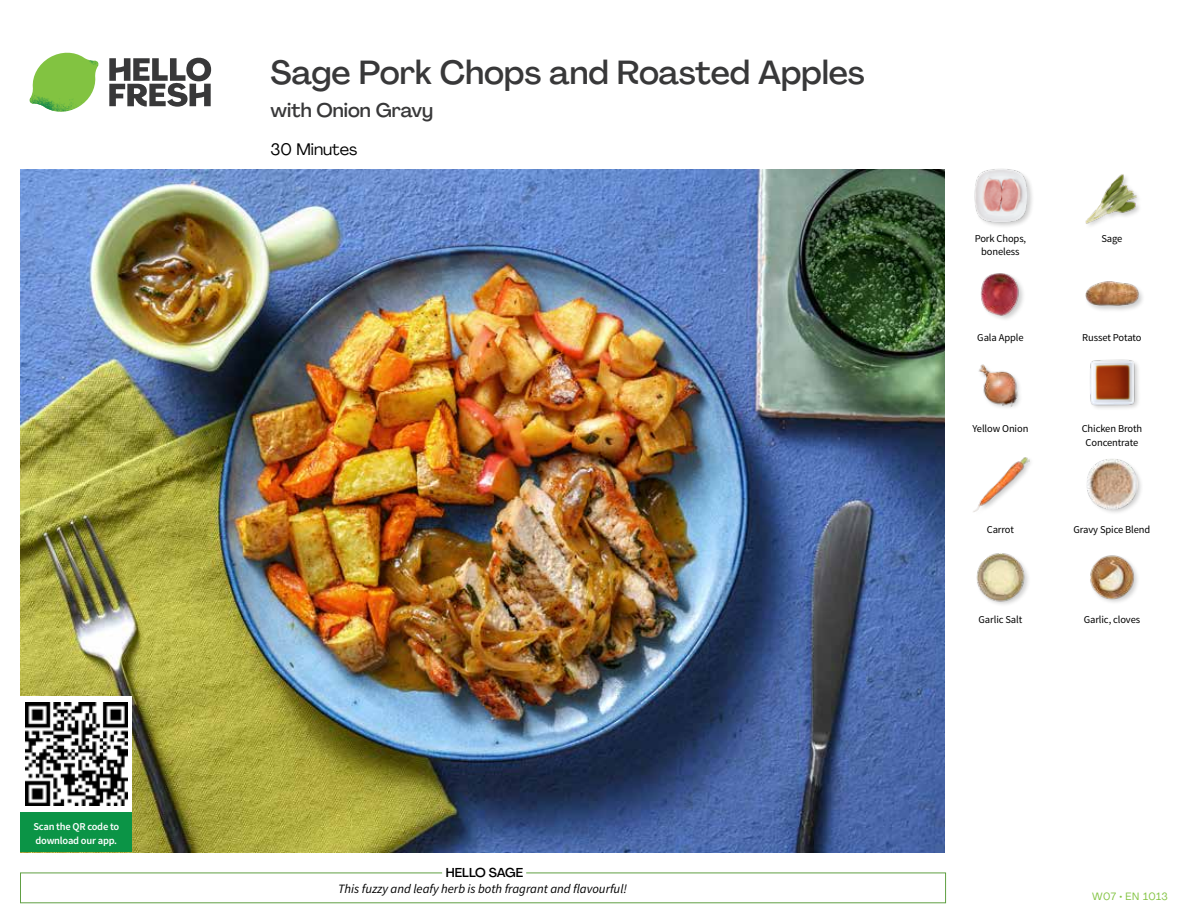
<style>
.page{position:relative;width:1188px;height:918px;background:#fff}
.page>*{position:absolute;margin:0;border:0;box-sizing:border-box;transform-origin:0 0}
.t1{font:500 33px "Agrandir";color:#383839}
.t2{font:500 19.5px "Agrandir";color:#383839}
.t3{font:16.5px "Agrandir";color:#000}
.t4{font:italic 12.75px "Source Sans Pro";color:#000}
.t5{font:500 12.75px "Agrandir";color:#000}
.t6{font:10.5px/13.5px "Source Sans Pro";letter-spacing:-.01em;color:#000;text-align:center}
.t7{font:600 10.5px/13.5px "Source Sans Pro";letter-spacing:-.02em;color:#fff}
.t8{font:10.5px "Agrandir";letter-spacing:.045em;color:#82c341}
</style>
<div class="page">
<svg style="left:109px;top:57px;width:102px;height:50px"></svg>
<svg style="left:34px;top:53px;width:62px;height:40px"></svg>
<img style="left:67px;top:53px;width:32px;height:26px">
<img style="left:33px;top:75px;width:59px;height:11px">
<img style="left:29px;top:79px;width:61px;height:33px">
<img style="left:65px;top:86px;width:27px;height:25px">
<div style="left:20px;top:873px;width:926px;height:30px;border:1px solid #609f43"></div>
<div style="left:442px;top:865px;width:84px;height:15px;background:#fff"></div>
<img style="left:21px;top:170px;width:924px;height:682px">
<img style="left:1090px;top:555px;width:48px;height:48px">
<img style="left:976px;top:553px;width:53px;height:52px">
<div style="left:1086px;top:458px;width:58px;height:58px;background:#000;opacity:.2"></div>
<img style="left:1087px;top:459px;width:50px;height:50px">
<img style="left:973px;top:457px;width:56px;height:55px">
<img style="left:1090px;top:359px;width:49px;height:49px">
<img style="left:978px;top:364px;width:42px;height:44px">
<div style="left:1084px;top:280px;width:61px;height:33px;background:#000;opacity:.2"></div>
<img style="left:1084px;top:280px;width:57px;height:29px">
<div style="left:981px;top:272px;width:45px;height:50px;background:#000;opacity:.2"></div>
<img style="left:980px;top:272px;width:43px;height:44px">
<img style="left:1085px;top:174px;width:54px;height:52px">
<div style="left:974px;top:168px;width:61px;height:61px;background:#000;opacity:.2"></div>
<img style="left:974px;top:168px;width:55px;height:55px">
<div style="left:21px;top:811px;width:111px;height:41px;background:#0b9446"></div>
<div style="left:21px;top:696px;width:111px;height:115px;background:#fff"></div>
<img style="left:25px;top:703px;width:103px;height:102px">
<p class="t7" style="left:33px;top:820px;width:87px">Scan the QR code to download our app.</p>
<h1 class="t1" style="left:271px;top:52px;width:596px">Sage Pork Chops and Roasted Apples</h1>
<h2 class="t2" style="left:271px;top:98px;width:164px">with Onion Gravy</h2>
<h3 class="t3" style="left:271px;top:139px;width:88px">30 Minutes</h3>
<p class="t5" style="left:446px;top:864px;width:79px">HELLO SAGE</p>
<p class="t4" style="left:338px;top:881px;width:291px">This fuzzy and leafy herb is both fragrant and flavourful!</p>
<p class="t6" style="left:975px;top:232px;width:53px">Pork Chops, boneless</p>
<p class="t6" style="left:1101px;top:232px;width:23px">Sage</p>
<p class="t6" style="left:977px;top:330px;width:48px">Gala Apple</p>
<p class="t6" style="left:1082px;top:330px;width:61px">Russet Potato</p>
<p class="t6" style="left:972px;top:422px;width:57px">Yellow Onion</p>
<p class="t6" style="left:1082px;top:422px;width:62px">Chicken Broth<br>Concentrate</p>
<p class="t6" style="left:987px;top:522px;width:29px">Carrot</p>
<p class="t6" style="left:1074px;top:522px;width:78px">Gravy Spice Blend</p>
<p class="t6" style="left:979px;top:613px;width:45px">Garlic Salt</p>
<p class="t6" style="left:1084px;top:613px;width:58px">Garlic, cloves</p>
<p class="t8" style="left:1092px;top:890px;width:77px">W07 • EN 1013</p>
</div>
